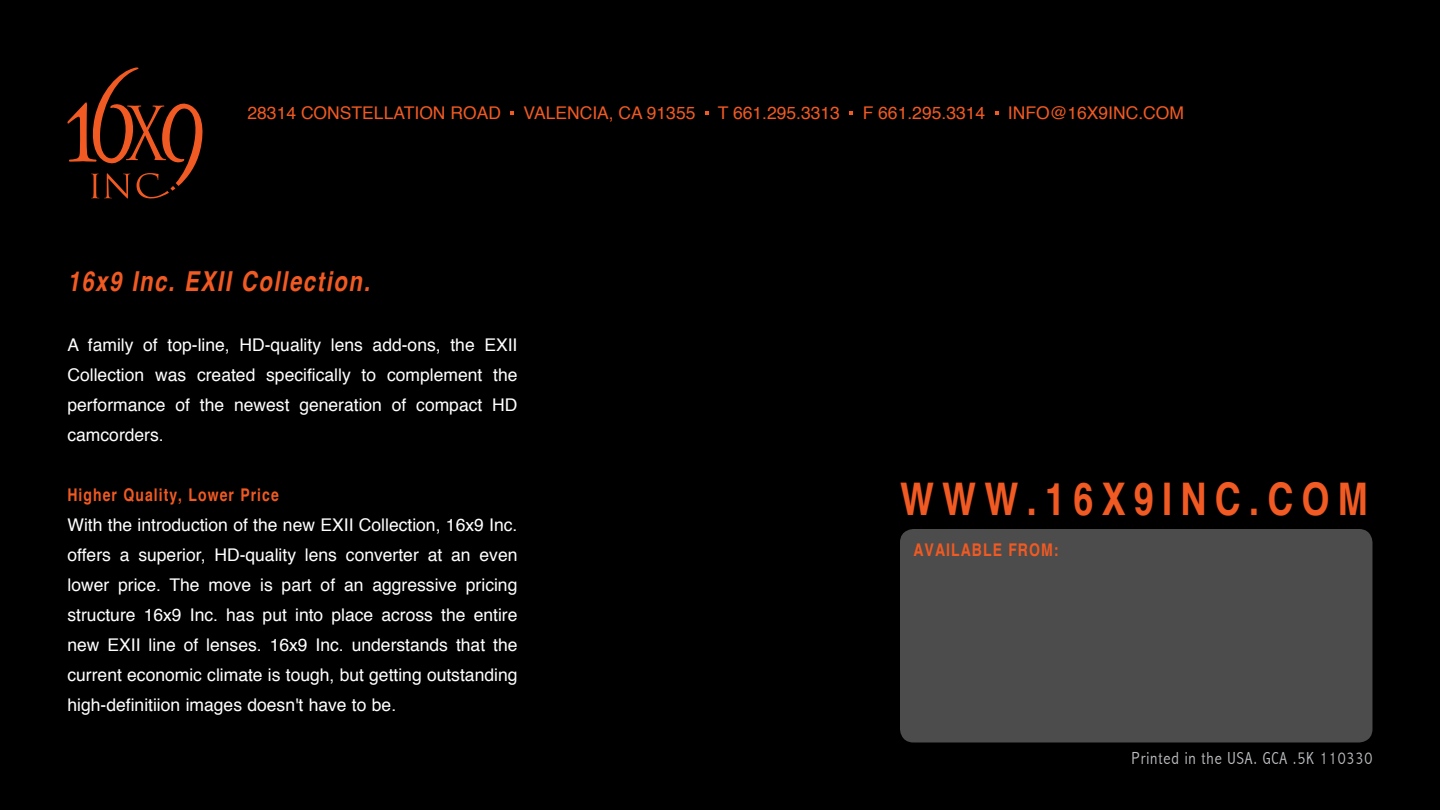
<style>
.page{position:relative;width:1440px;height:810px;background:#000}
.page>*{position:absolute;margin:0;border:0;box-sizing:border-box;transform-origin:0 0}
.t1{font:700 45px "Helvetica";letter-spacing:.23em;color:#f15a22;scale:.8 1}
.t2{font:italic 700 27.5px "Helvetica";letter-spacing:.075em;color:#f15a22;scale:.8 1}
.t3{font:17.5px/30px "Helvetica";color:#fff;text-align:justify}
.t4{font:17.5px "Helvetica";color:#f15a22}
.t5{font:700 17.5px "Helvetica";letter-spacing:.075em;color:#f15a22;scale:.8 1}
.t6{font:300 condensed 17.5px "Abadi";letter-spacing:.05em;color:#bcbdc0}
</style>
<div class="page">
<svg style="left:68px;top:68px;width:134px;height:131px"></svg>
<div style="left:900px;top:529px;width:472px;height:213px;background:#4c4c4c;border-radius:14px"></div>
<p class="t4" style="left:248px;top:99px;width:78px">28314 Constellation</p>
<p class="t4" style="left:450px;top:99px;width:26px">Road</p>
<p class="t4" style="left:524px;top:99px;width:23px">Valencia</p>
<p class="t4" style="left:609px;top:99px;width:88px">, CA 91355</p>
<p class="t4" style="left:718px;top:99px;width:124px">T 661.295.3313</p>
<p class="t4" style="left:863px;top:99px;width:124px">F 661.295.3314</p>
<p class="t4" style="left:1008px;top:99px;width:11px">info</p>
<p class="t4" style="left:1050px;top:99px;width:108px">@16x9inc.com</p>
<h2 class="t2" style="left:68px;top:258px;width:379px">16x9 Inc. EXII Collection.</h2>
<p class="t3" style="left:68px;top:330px;width:451px">A family of top-line, HD-quality lens add-ons, the EXII Collection was created specifically to complement the performance of the newest generation of compact HD camcorders.</p>
<p class="t5" style="left:68px;top:480px;width:266px">Higher Quality, Lower Price</p>
<p class="t3" style="left:68px;top:510px;width:451px">With the introduction of the new EXII Collection, 16x9 Inc. offers a superior, HD-quality lens converter at an even lower price. The move is part of an aggressive pricing structure 16x9 Inc. has put into place across the entire new EXII line of lenses. 16x9 Inc. understands that the current economic climate is tough, but getting outstanding high-definitiion images doesn't have to be.</p>
<h1 class="t1" style="left:900px;top:463px;width:361px">www.16x 9inc</h1>
<h1 class="t1" style="left:1249px;top:463px;width:65px">.com</h1>
<p class="t5" style="left:913px;top:536px;width:183px">AVAILABLE FROM:</p>
<p class="t6" style="left:1132px;top:748px;width:242px">Printed in the USA. GCA .5K 110330</p>
</div>
